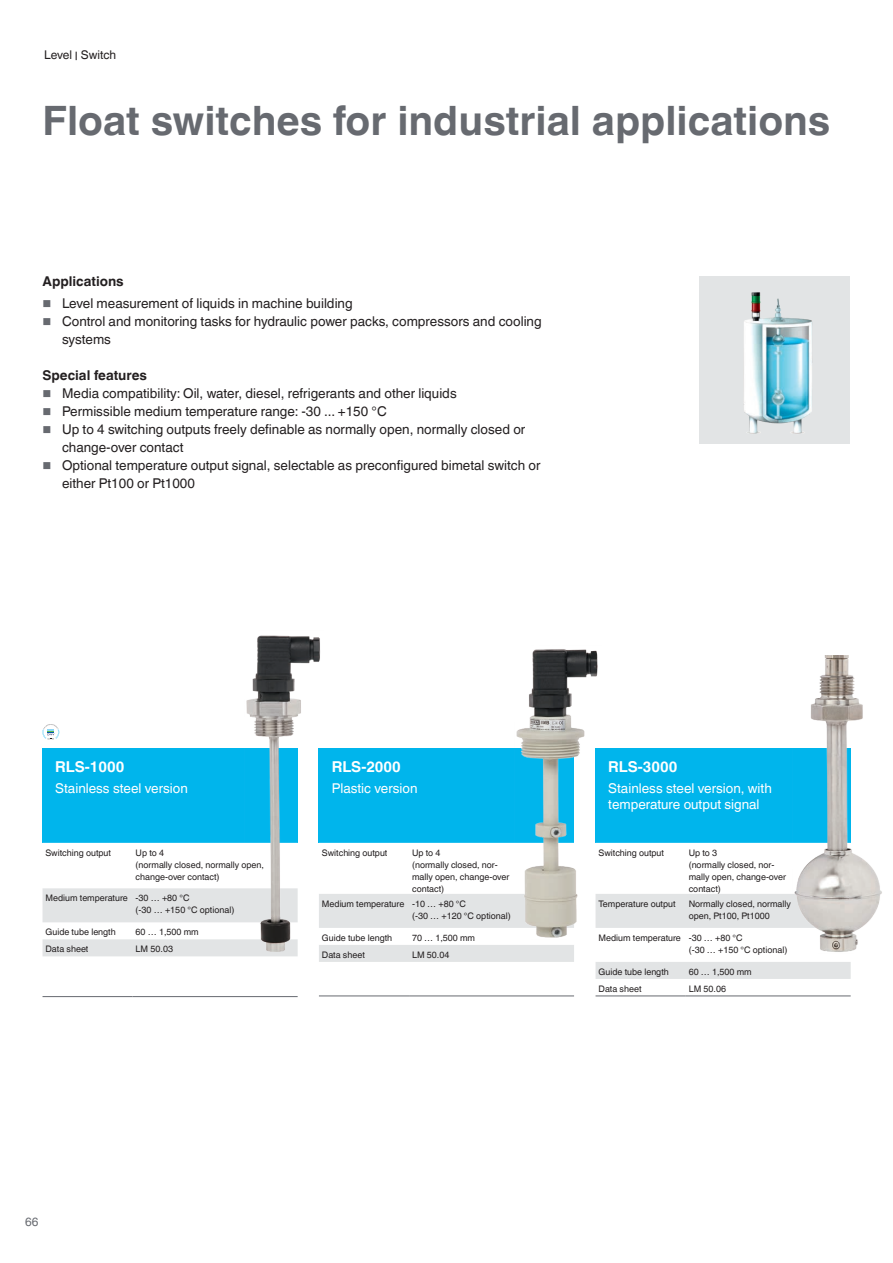
<style>
.page{position:relative;width:893px;height:1263px;background:#fff}
.page>*{position:absolute;margin:0;border:0;box-sizing:border-box;transform-origin:0 0}
.t1{font:700 40.5px "Helvetica World";color:#676a70}
.t2{font:700 15px "Helvetica World";color:#fff}
.t3{font:13.5px/18px "Helvetica World";color:#231f20}
.t4{font:13.5px/16.5px "Helvetica World";color:#fff}
.t5{font:700 13.5px "Helvetica World";color:#231f20}
.t6{font:12px "Helvetica World";color:#231f20}
.t7{font:12px "Helvetica World";color:#676a70}
.t8{font:9px/12px "Helvetica World";color:#231f20}
</style>
<div class="page">
<div style="left:43px;top:748px;width:255px;height:95px;background:#00b5ec"></div>
<svg style="left:43px;top:888px;width:255px;height:69px"></svg>
<hr style="left:43px;top:996px;width:90px;height:1px;background:#676a70">
<hr style="left:133px;top:996px;width:165px;height:1px;background:#676a70">
<div style="left:319px;top:748px;width:255px;height:95px;background:#00b5ec"></div>
<svg style="left:319px;top:894px;width:255px;height:102px"></svg>
<hr style="left:319px;top:996px;width:90px;height:1px;background:#676a70">
<hr style="left:409px;top:996px;width:165px;height:1px;background:#676a70">
<div style="left:595px;top:748px;width:256px;height:95px;background:#00b5ec"></div>
<svg style="left:595px;top:894px;width:256px;height:102px"></svg>
<hr style="left:595px;top:996px;width:91px;height:1px;background:#676a70">
<hr style="left:686px;top:996px;width:165px;height:1px;background:#676a70">
<img style="left:245px;top:635px;width:78px;height:319px">
<img style="left:514px;top:649px;width:87px;height:290px">
<img style="left:793px;top:655px;width:89px;height:299px">
<svg style="left:43px;top:724px;width:16px;height:15px"></svg>
<div style="left:699px;top:276px;width:151px;height:168px;background:#e2e4e5"></div>
<img style="left:744px;top:292px;width:68px;height:142px">
<h3 class="t6" style="left:44px;top:48px;width:73px">Level ׀ Switch</h3>
<h1 class="t1" style="left:43px;top:98px;width:789px">Float switches for industrial applications</h1>
<h3 class="t5" style="left:43px;top:274px;width:83px">Applications</h3>
<h3 class="t3" style="left:62px;top:295px;width:481px">Level measurement of liquids in machine building<br>Control and monitoring tasks for hydraulic power packs, compressors and cooling systems</h3>
<h3 class="t5" style="left:43px;top:368px;width:106px">Special features</h3>
<p class="t3" style="left:62px;top:385px;width:480px">Media compatibility: Oil, water, diesel, refrigerants and other liquids<br>Permissible medium temperature range: -30 ... +150 °C<br>Up to 4 switching outputs freely definable as normally open, normally closed or change-over contact<br>Optional temperature output signal, selectable as preconfigured bimetal switch or either Pt100 or Pt1000</p>
<h2 class="t2" style="left:55px;top:758px;width:71px">RLS-1000</h2>
<h3 class="t4" style="left:55px;top:780px;width:134px">Stainless steel version</h3>
<p class="t8" style="left:45px;top:846px;width:67px">Switching output</p>
<p class="t8" style="left:136px;top:846px;width:130px">Up to 4<br>(normally closed, normally open, change-over contact)</p>
<p class="t8" style="left:136px;top:892px;width:100px;text-indent:-90px">Medium temperature -30 … +80 °C<br>(-30 … +150 °C optional)</p>
<p class="t8" style="left:45px;top:926px;width:72px">Guide tube length</p>
<p class="t8" style="left:136px;top:926px;width:65px">60 … 1,500 mm</p>
<p class="t8" style="left:45px;top:943px;width:44px">Data sheet</p>
<p class="t8" style="left:136px;top:943px;width:39px">LM 50.03</p>
<h2 class="t2" style="left:332px;top:758px;width:71px">RLS-2000</h2>
<h3 class="t4" style="left:332px;top:780px;width:87px">Plastic version</h3>
<p class="t8" style="left:322px;top:846px;width:67px">Switching output</p>
<p class="t8" style="left:412px;top:846px;width:99px">Up to 4<br>(normally closed, nor&shy;mally open, change-over contact)</p>
<p class="t8" style="left:412px;top:897px;width:100px;text-indent:-90px">Medium temperature -10 … +80 °C<br>(-30 … +120 °C optional)</p>
<p class="t8" style="left:322px;top:931px;width:72px">Guide tube length</p>
<p class="t8" style="left:412px;top:931px;width:65px">70 … 1,500 mm</p>
<p class="t8" style="left:322px;top:949px;width:44px">Data sheet</p>
<p class="t8" style="left:412px;top:949px;width:39px">LM 50.04</p>
<h2 class="t2" style="left:608px;top:758px;width:71px">RLS-3000</h2>
<h3 class="t4" style="left:608px;top:780px;width:165px">Stainless steel version, with temperature output signal</h3>
<p class="t8" style="left:598px;top:846px;width:67px">Switching output</p>
<p class="t8" style="left:689px;top:846px;width:99px">Up to 3<br>(normally closed, nor&shy;mally open, change-over contact)</p>
<p class="t8" style="left:598px;top:897px;width:79px">Temperature output</p>
<p class="t8" style="left:689px;top:897px;width:104px">Normally closed, normally open, Pt100, Pt1000</p>
<p class="t8" style="left:689px;top:931px;width:100px;text-indent:-90px">Medium temperature -30 … +80 °C<br>(-30 … +150 °C optional)</p>
<p class="t8" style="left:598px;top:966px;width:72px">Guide tube length</p>
<p class="t8" style="left:689px;top:966px;width:65px">60 … 1,500 mm</p>
<p class="t8" style="left:598px;top:983px;width:44px">Data sheet</p>
<p class="t8" style="left:689px;top:983px;width:39px">LM 50.06</p>
<h3 class="t7" style="left:25px;top:1215px;width:15px">66</h3>
</div>
